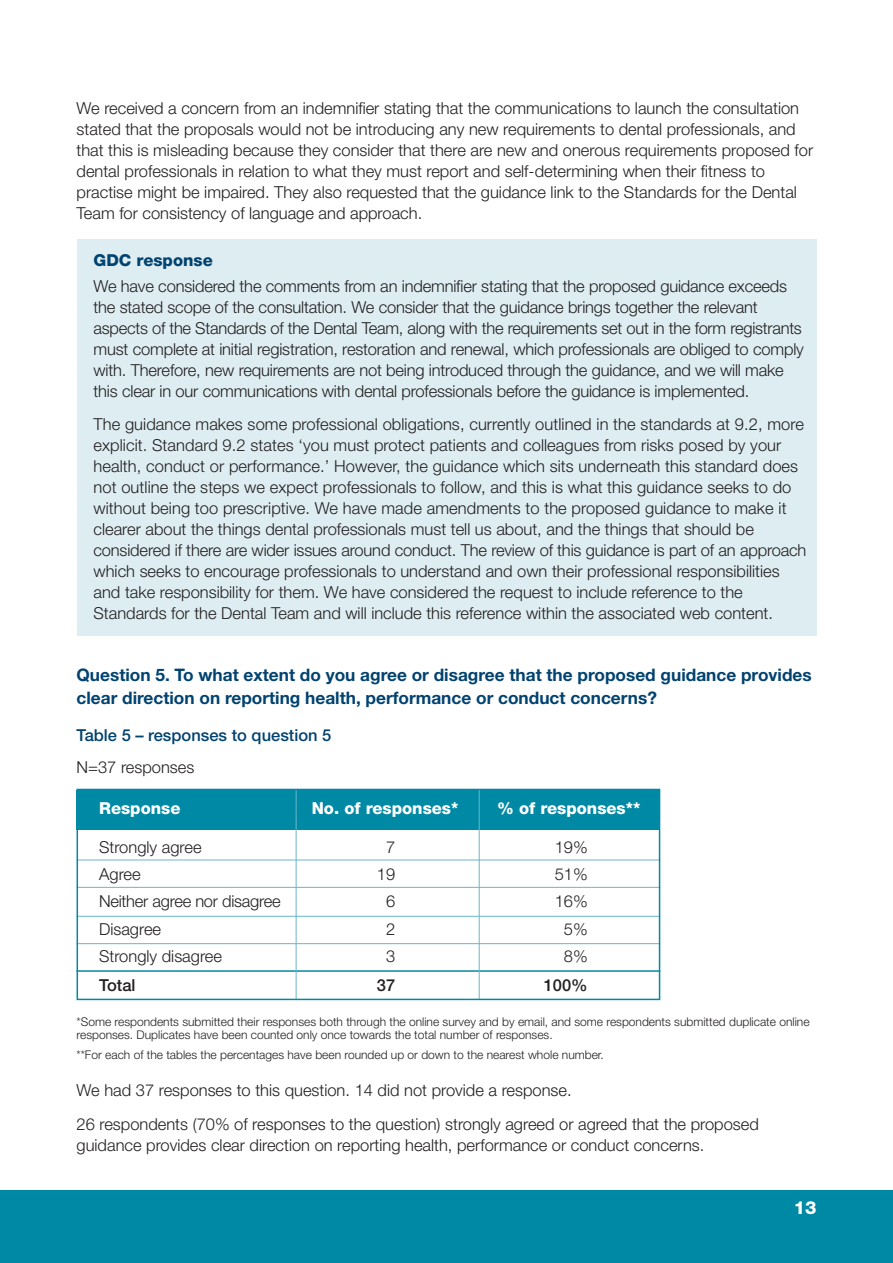
<style>
.page{position:relative;width:893px;height:1263px;background:#fff}
.page>*{position:absolute;margin:0;border:0;box-sizing:border-box;transform-origin:0 0}
.t1{font:800 18px "Helvetica Neue LT Pro";color:#fff}
.t2{font:700 17.25px/22.5px "Helvetica Neue LT Pro";color:#004270}
.t3{font:300 16.5px/21px "Helvetica Neue LT Pro";color:#231f20}
.t4{font:800 16.5px "Helvetica Neue LT Pro";color:#fff}
.t5{font:500 16.5px "Helvetica Neue LT Pro";color:#004270}
.t6{font:800 16.5px "Helvetica Neue LT Pro";color:#004270}
.t7{font:500 16.5px "Helvetica Neue LT Pro";color:#231f20}
.t8{font:300 12px/13.5px "Helvetica Neue LT Pro";color:#231f20}
</style>
<div class="page">
<div style="left:77px;top:239px;width:739px;height:396px;background:#ddedf2"></div>
<hr style="left:77px;top:859px;width:583px;height:1px;background:#69b7ca">
<hr style="left:77px;top:887px;width:583px;height:1px;background:#69b7ca">
<hr style="left:77px;top:916px;width:583px;height:1px;background:#69b7ca">
<hr style="left:77px;top:943px;width:583px;height:1px;background:#69b7ca">
<hr style="left:77px;top:970px;width:583px;height:2px;background:#0089a5">
<div style="left:77px;top:790px;width:583px;height:39px;background:#0089a5"></div>
<hr style="left:479px;top:789px;width:1px;height:210px;background:#69b7ca">
<hr style="left:296px;top:789px;width:1px;height:210px;background:#69b7ca">
<div style="left:77px;top:789px;width:583px;height:211px;border:2px solid #0089a5"></div>
<div style="left:0;top:1191px;width:893px;height:72px;background:#0089a5"></div>
<p class="t3" style="left:77px;top:99px;width:738px">We received a concern from an indemnifier stating that the communications to launch the consultation stated that the proposals would not be introducing any new requirements to dental professionals, and that this is misleading because they consider that there are new and onerous requirements proposed for dental professionals in relation to what they must report and self-determining when their fitness to practise might be impaired. They also requested that the guidance link to the Standards for the Dental Team for consistency of language and approach.</p>
<p class="t6" style="left:94px;top:251px;width:121px">GDC response</p>
<p class="t3" style="left:94px;top:277px;width:712px">We have considered the comments from an indemnifier stating that the proposed guidance exceeds the stated scope of the consultation. We consider that the guidance brings together the relevant aspects of the Standards of the Dental Team, along with the requirements set out in the form registrants must complete at initial registration, restoration and renewal, which professionals are obliged to comply with. Therefore, new requirements are not being introduced through the guidance, and we will make this clear in our communications with dental professionals before the guidance is implemented.</p>
<p class="t3" style="left:94px;top:416px;width:714px">The guidance makes some professional obligations, currently outlined in the standards at 9.2, more explicit. Standard 9.2 states ‘you must protect patients and colleagues from risks posed by your health, conduct or performance.’ However, the guidance which sits underneath this standard does not outline the steps we expect professionals to follow, and this is what this guidance seeks to do without being too prescriptive. We have made amendments to the proposed guidance to make it clearer about the things dental professionals must tell us about, and the things that should be considered if there are wider issues around conduct. The review of this guidance is part of an approach which seeks to encourage professionals to understand and own their professional responsibilities and take responsibility for them. We have considered the request to include reference to the Standards for the Dental Team and will include this reference within the associated web content.</p>
<p class="t2" style="left:77px;top:665px;width:737px">Question 5. To what extent do you agree or disagree that the proposed guidance provides clear direction on reporting health, performance or conduct concerns?</p>
<p class="t5" style="left:77px;top:729px;width:256px">Table 5 – responses to question 5</p>
<p class="t3" style="left:77px;top:759px;width:119px">N=37 responses</p>
<p class="t4" style="left:99px;top:798px;width:83px">Response</p>
<p class="t4" style="left:312px;top:798px;width:148px">No. of responses*</p>
<p class="t4" style="left:497px;top:798px;width:145px">% of responses**</p>
<p class="t3" style="left:99px;top:838px;width:104px">Strongly agree</p>
<p class="t3" style="left:386px;top:838px;width:11px">7</p>
<p class="t3" style="left:555px;top:838px;width:35px">19%</p>
<p class="t3" style="left:99px;top:865px;width:43px">Agree</p>
<p class="t3" style="left:377px;top:865px;width:20px">19</p>
<p class="t3" style="left:555px;top:865px;width:35px">51%</p>
<p class="t3" style="left:99px;top:893px;width:183px">Neither agree nor disagree</p>
<p class="t3" style="left:386px;top:893px;width:11px">6</p>
<p class="t3" style="left:555px;top:893px;width:35px">16%</p>
<p class="t3" style="left:99px;top:920px;width:64px">Disagree</p>
<p class="t3" style="left:386px;top:920px;width:11px">2</p>
<p class="t3" style="left:564px;top:920px;width:25px">5%</p>
<p class="t3" style="left:99px;top:947px;width:124px">Strongly disagree</p>
<p class="t3" style="left:386px;top:947px;width:11px">3</p>
<p class="t3" style="left:564px;top:947px;width:25px">8%</p>
<p class="t7" style="left:99px;top:979px;width:38px">Total</p>
<p class="t7" style="left:377px;top:979px;width:20px">37</p>
<p class="t7" style="left:544px;top:979px;width:46px">100%</p>
<p class="t8" style="left:77px;top:1016px;width:734px">*Some respondents submitted their responses both through the online survey and by email, and some respondents submitted duplicate online responses. Duplicates have been counted only once towards the total number of responses.</p>
<p class="t8" style="left:77px;top:1049px;width:529px">**For each of the tables the percentages have been rounded up or down to the nearest whole number.</p>
<p class="t3" style="left:77px;top:1081px;width:497px">We had 37 responses to this question. 14 did not provide a response.</p>
<p class="t3" style="left:77px;top:1115px;width:684px">26 respondents (70% of responses to the question) strongly agreed or agreed that the proposed guidance provides clear direction on reporting health, performance or conduct concerns.</p>
<p class="t1" style="left:794px;top:1197px;width:24px">13</p>
</div>
